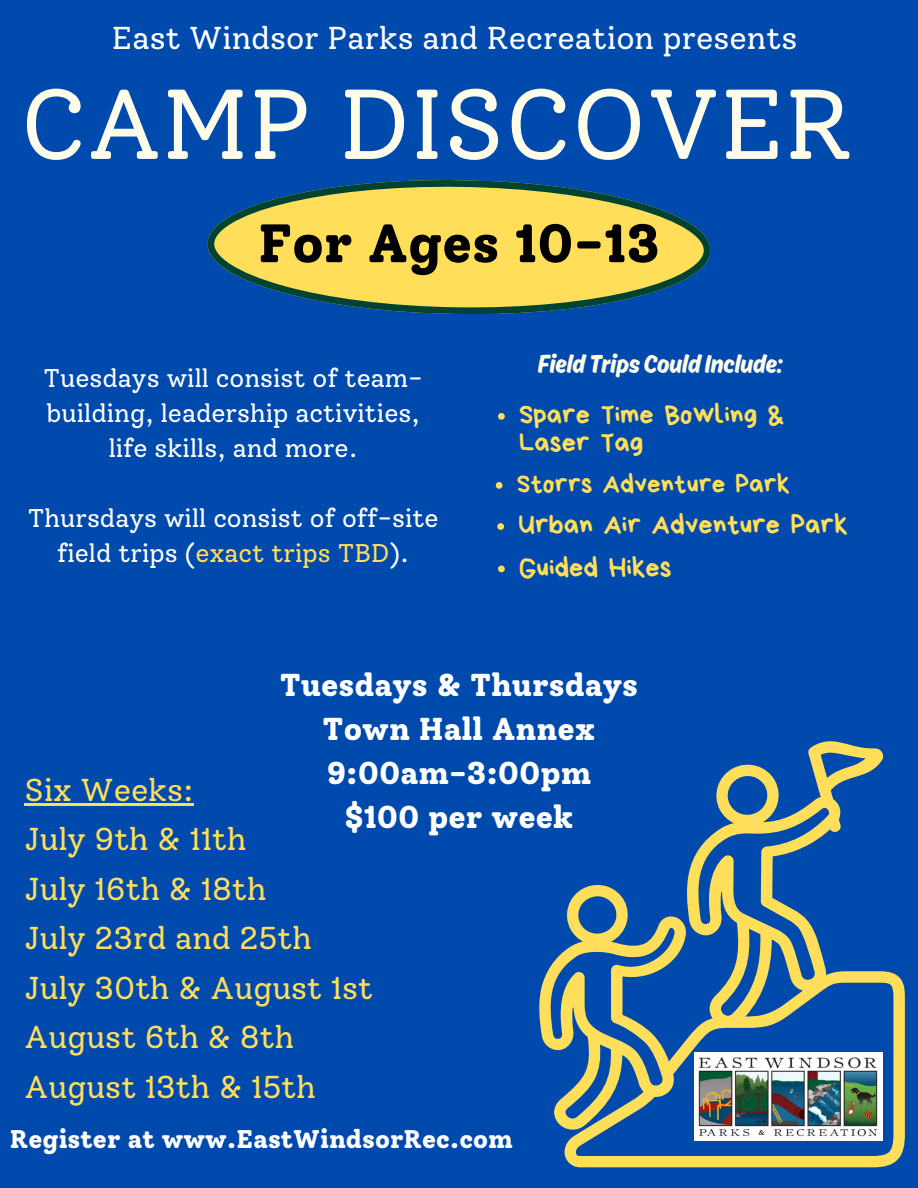
<style>
.page{position:relative;width:918px;height:1188px;background:#004aad}
.page>*{position:absolute;margin:0;border:0;box-sizing:border-box;transform-origin:0 0}
.t1{font:99px "Solway";color:#fffce9}
.t2{font:800 54px "Solway";color:#000}
.t3{font:31.5px "Solway";color:#ffde59}
.t4{font:800 31.5px/43.8px "Solway";color:#fff;text-align:center}
.t5{font:31.5px "Solway";color:#fff}
.t6{font:28.35px/28.2px "Bryndan Write";color:#ffde59}
.t7{font:27px "Ahkio";color:#fffce9}
.t8{font:27px "Bryndan Write";color:#ffde59}
.t9{font:25.5px/34.8px "Solway";color:#fff;text-align:center}
.t10{font:800 25.5px "Solway";color:#fff}
.s1{color:#ffde59}
</style>
<div class="page">
<svg style="left:539px;top:741px;width:365px;height:426px"></svg>
<svg style="left:207px;top:180px;width:504px;height:134px"></svg>
<img style="left:695px;top:1052px;width:187px;height:88px">
<hr style="left:25px;top:803px;width:169px;height:2px;background:#ffde59">
<svg style="left:498px;top:413px;width:7px;height:7px"></svg>
<svg style="left:497px;top:523px;width:7px;height:7px"></svg>
<svg style="left:496px;top:482px;width:7px;height:7px"></svg>
<svg style="left:498px;top:566px;width:7px;height:6px"></svg>
<h4 class="t5" style="left:112px;top:19px;width:687px">East Windsor Parks and Recreation presents</h4>
<h4 class="t1" style="left:20px;top:65px;width:835px">CAMP DISCOVER</h4>
<p class="t2" style="left:258px;top:211px;width:403px">For Ages 10-13</p>
<h4 class="t9" style="left:44px;top:361px;width:381px">Tuesdays will consist of team&shy;building, leadership activities, life skills, and more.</h4>
<h4 class="t9" style="left:28px;top:500px;width:412px">Thursdays will consist of off-site field trips (<span class="s1">exact trips TBD</span>).</h4>
<h3 class="t7" style="left:538px;top:348px;width:247px">Field Trips Could Include:</h3>
<p class="t6" style="left:519px;top:400px;width:267px">Spare Time Bowling &amp;<br>Laser Tag</p>
<h4 class="t8" style="left:517px;top:471px;width:275px">Storrs Adventure Park</h4>
<p class="t6" style="left:518px;top:511px;width:331px">Urban Air Adventure Park</p>
<h4 class="t6" style="left:519px;top:553px;width:154px">Guided Hikes</h4>
<h4 class="t4" style="left:280px;top:663px;width:360px">Tuesdays &amp; Thursdays<br>Town Hall Annex<br>9:00am-3:00pm<br>$100 per week</h4>
<h2 class="t3" style="left:25px;top:771px;width:171px">Six Weeks:</h2>
<p class="t3" style="left:25px;top:820px;width:223px">July 9th &amp; 11th</p>
<p class="t3" style="left:25px;top:870px;width:243px">July 16th &amp; 18th</p>
<p class="t3" style="left:25px;top:919px;width:289px">July 23rd and 25th</p>
<p class="t3" style="left:25px;top:969px;width:350px">July 30th &amp; August 1st</p>
<p class="t3" style="left:25px;top:1018px;width:271px">August 6th &amp; 8th</p>
<p class="t3" style="left:25px;top:1068px;width:293px">August 13th &amp; 15th</p>
<h4 class="t10" style="left:10px;top:1124px;width:505px">Register at www.EastWindsorRec.com</h4>
</div>
